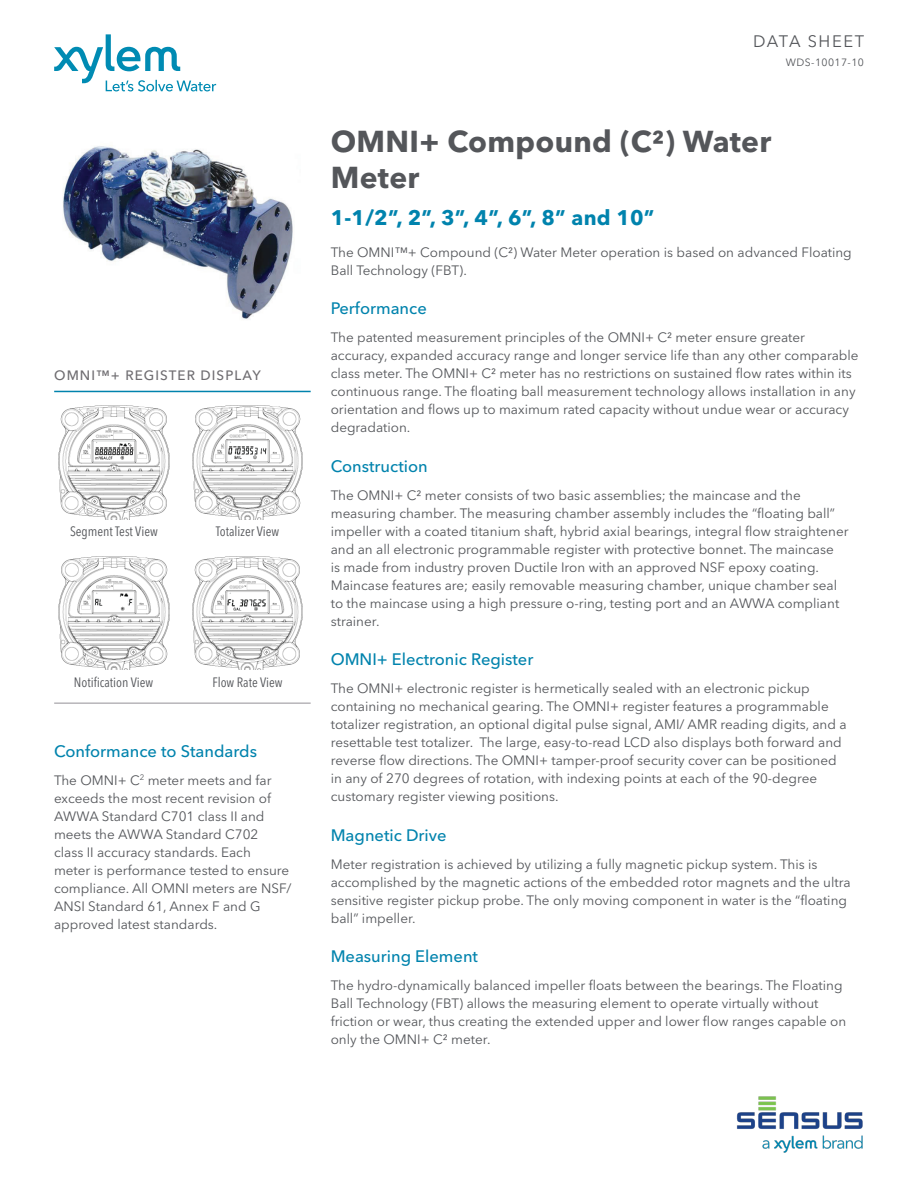
<style>
.page{position:relative;width:918px;height:1188px;background:#fff}
.page>*{position:absolute;margin:0;border:0;box-sizing:border-box;transform-origin:0 0}
.Product_Name{font:700 30px/36px "Avenir Next LT Pro";letter-spacing:.01em;color:#54565a}
.Product_Subhead{font:700 21px "Avenir Next LT Pro";color:#0083ad}
.Main_Body_Subhead{font:500 16.5px "Avenir Next LT Pro";color:#0083ad}
.t1{font:16.5px "Avenir Next LT Pro";letter-spacing:.1em;color:#54565a}
.Main_Body_Text{font:13.5px/18px "Avenir Next LT Pro";color:#54565a}
.t2{font:condensed 13.5px "Avenir Next LT Pro";color:#54565a}
.Sidebar_Heading_FEAT{font:500 13.5px "Avenir Next LT Pro";letter-spacing:.08em;color:#6e6c70}
.t3{font:10.5px "Avenir Next LT Pro";letter-spacing:.04em;color:#54565a}
</style>
<div class="page">
<svg style="left:54px;top:34px;width:162px;height:58px"></svg>
<img style="left:736px;top:1096px;width:127px;height:57px">
<hr style="left:54px;top:703px;width:257px;height:1px;background:#939196">
<hr style="left:54px;top:391px;width:257px;height:1px;background:#0083ad">
<img style="left:192px;top:406px;width:111px;height:113px">
<img style="left:192px;top:556px;width:111px;height:113px">
<img style="left:59px;top:556px;width:110px;height:113px">
<img style="left:59px;top:406px;width:110px;height:113px">
<img style="left:63px;top:146px;width:230px;height:173px">
<p class="Sidebar_Heading_FEAT" style="left:54px;top:367px;width:208px">OMNI™+ REGISTER DISPLAY</p>
<p class="t2" style="left:70px;top:523px;width:89px">Segment Test View</p>
<p class="t2" style="left:216px;top:523px;width:65px">Totalizer View</p>
<p class="t2" style="left:74px;top:674px;width:81px">Notification View</p>
<p class="t2" style="left:212px;top:674px;width:72px">Flow Rate View</p>
<p class="Main_Body_Subhead" style="left:54px;top:741px;width:204px">Conformance to Standards</p>
<p class="Main_Body_Text" style="left:54px;top:771px;width:239px">The OMNI+ C<sup>2</sup> meter meets and far exceeds the most recent revision of<br>AWWA Standard C701 class II and meets the AWWA Standard C702<br>class II accuracy standards. Each<br>meter is performance tested to ensure compliance. All OMNI meters are NSF/<br>ANSI Standard 61, Annex F and G approved latest standards.</p>
<p class="t1" style="left:753px;top:31px;width:113px">DATA SHEET</p>
<p class="t3" style="left:786px;top:56px;width:80px">WDS-10017-10</p>
<p class="Product_Name" style="left:331px;top:123px;width:442px">OMNI+ Compound (C²) Water<br>Meter</p>
<p class="Product_Subhead" style="left:331px;top:205px;width:325px">1-1/2”, 2”, 3”, 4”, 6”, 8” and 10”</p>
<p class="Main_Body_Text" style="left:331px;top:243px;width:523px">The OMNI™+ Compound (C²) Water Meter operation is based on advanced Floating<br>Ball Technology (FBT).</p>
<p class="Main_Body_Subhead" style="left:331px;top:299px;width:98px">Performance</p>
<p class="Main_Body_Text" style="left:331px;top:328px;width:529px">The patented measurement principles of the OMNI+ C² meter ensure greater accuracy, expanded accuracy range and longer service life than any other comparable class meter. The OMNI+ C² meter has no restrictions on sustained flow rates within its continuous range. The floating ball measurement technology allows installation in any orientation and flows up to maximum rated capacity without undue wear or accuracy degradation.</p>
<p class="Main_Body_Subhead" style="left:331px;top:456px;width:99px">Construction</p>
<p class="Main_Body_Text" style="left:331px;top:486px;width:519px">The OMNI+ C² meter consists of two basic assemblies; the maincase and the measuring chamber. The measuring chamber assembly includes the “floating ball” impeller with a coated titanium shaft, hybrid axial bearings, integral flow straightener and an all electronic programmable register with protective bonnet. The maincase<br>is made from industry proven Ductile Iron with an approved NSF epoxy coating.<br>Maincase features are; easily removable measuring chamber, unique chamber seal to the maincase using a high pressure o-ring, testing port and an AWWA compliant strainer.</p>
<p class="Main_Body_Subhead" style="left:331px;top:650px;width:204px">OMNI+ Electronic Register</p>
<p class="Main_Body_Text" style="left:331px;top:679px;width:517px">The OMNI+ electronic register is hermetically sealed with an electronic pickup containing no mechanical gearing. The OMNI+ register features a programmable totalizer registration, an optional digital pulse signal, AMI/ AMR reading digits, and a resettable test totalizer. The large, easy-to-read LCD also displays both forward and reverse flow directions. The OMNI+ tamper-proof security cover can be positioned in any of 270 degrees of rotation, with indexing points at each of the 90-degree customary register viewing positions.</p>
<p class="Main_Body_Subhead" style="left:331px;top:825px;width:117px">Magnetic Drive</p>
<p class="Main_Body_Text" style="left:331px;top:855px;width:521px">Meter registration is achieved by utilizing a fully magnetic pickup system. This is accomplished by the magnetic actions of the embedded rotor magnets and the ultra sensitive register pickup probe. The only moving component in water is the “floating ball” impeller.</p>
<p class="Main_Body_Subhead" style="left:331px;top:947px;width:149px">Measuring Element</p>
<p class="Main_Body_Text" style="left:331px;top:976px;width:517px">The hydro-dynamically balanced impeller floats between the bearings. The Floating Ball Technology (FBT) allows the measuring element to operate virtually without friction or wear, thus creating the extended upper and lower flow ranges capable on only the OMNI+ C² meter.</p>
</div>
